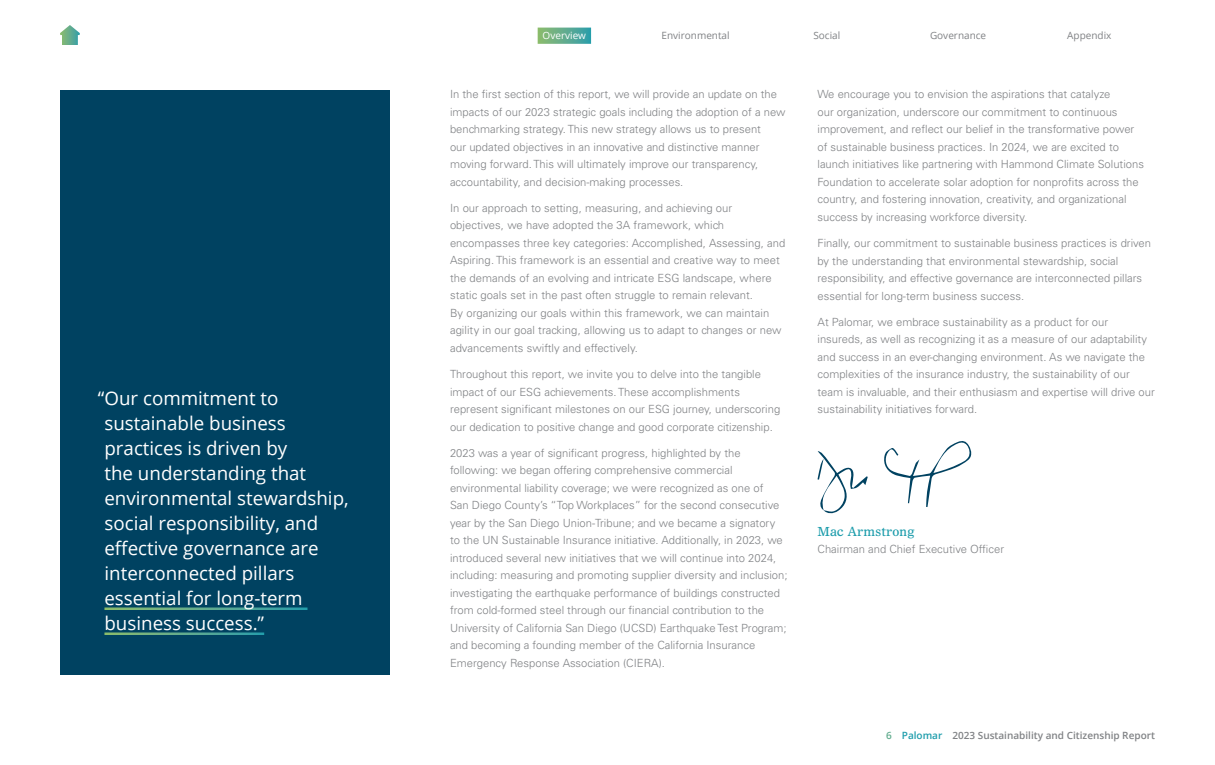
<style>
.page{position:relative;width:1215px;height:765px;background:#fff}
.page>*{position:absolute;margin:0;border:0;box-sizing:border-box;transform-origin:0 0}
.t1{font:18.75px/25px "Open Sans";color:#fff}
.t2{font:12.5px "Olympian LT Std";color:#1e9dac}
.t3{font:300 11.25px/17.5px "Univers LT Std";color:#808285}
.t4{font:600 10px "Open Sans";color:#808285}
.t5{font:10px "Open Sans";color:#808285}
.t6{font:10px "Open Sans";color:#fff}
.s1{color:#61ac8e}
.s2{color:#1e9dac}
</style>
<div class="page">
<div style="left:538px;top:28px;width:53px;height:16px;background:linear-gradient(to right,#8fbb6e,#309dac)"></div>
<svg style="left:60px;top:25px;width:20px;height:20px"></svg>
<div style="left:60px;top:90px;width:330px;height:585px;background:#004261"></div>
<hr style="left:104px;top:608px;width:204px;height:2px;background:#fff">
<hr style="left:104px;top:632px;width:160px;height:3px;background:#fff">
<svg style="left:884px;top:441px;width:88px;height:66px"></svg>
<svg style="left:817px;top:451px;width:51px;height:63px"></svg>
<p class="t1" style="left:104px;top:385px;width:246px;text-indent:-7px">“Our commitment to sustainable business practices is driven by<br>the understanding that environmental stewardship, social responsibility, and effective governance are interconnected pillars essential for long-term business success.”</p>
<p class="t6" style="left:543px;top:28px;width:45px">Overview</p>
<p class="t5" style="left:662px;top:28px;width:70px">Environmental</p>
<p class="t5" style="left:813px;top:28px;width:28px">Social</p>
<p class="t5" style="left:930px;top:28px;width:58px">Governance</p>
<p class="t5" style="left:1067px;top:28px;width:46px">Appendix</p>
<p class="t3" style="left:450px;top:85px;width:337px">In the first section of this report, we will provide an update on the impacts of our 2023 strategic goals including the adoption of a new benchmarking strategy. This new strategy allows us to present<br>our updated objectives in an innovative and distinctive manner moving forward. This will ultimately improve our transparency, accountability, and decision-making processes.</p>
<p class="t3" style="left:450px;top:199px;width:337px">In our approach to setting, measuring, and achieving our objectives, we have adopted the 3A framework, which encompasses three key categories: Accomplished, Assessing, and Aspiring. This framework is an essential and creative way to meet the demands of an evolving and intricate ESG landscape, where static goals set in the past often struggle to remain relevant.<br>By organizing our goals within this framework, we can maintain agility in our goal tracking, allowing us to adapt to changes or new advancements swiftly and effectively.</p>
<p class="t3" style="left:450px;top:365px;width:332px">Throughout this report, we invite you to delve into the tangible impact of our ESG achievements. These accomplishments represent significant milestones on our ESG journey, underscoring our dedication to positive change and good corporate citizenship.</p>
<p class="t3" style="left:450px;top:444px;width:339px">2023 was a year of significant progress, highlighted by the following: we began offering comprehensive commercial environmental liability coverage; we were recognized as one of<br>San Diego County’s “Top Workplaces” for the second consecutive year by the San Diego Union-Tribune; and we became a signatory to the UN Sustainable Insurance initiative. Additionally, in 2023, we introduced several new initiatives that we will continue into 2024, including: measuring and promoting supplier diversity and inclusion; investigating the earthquake performance of buildings constructed from cold-formed steel through our financial contribution to the University of California San Diego (UCSD) Earthquake Test Program; and becoming a founding member of the California Insurance Emergency Response Association (CIERA).</p>
<p class="t3" style="left:818px;top:86px;width:328px">We encourage you to envision the aspirations that catalyze<br>our organization, underscore our commitment to continuous improvement, and reflect our belief in the transformative power of sustainable business practices. In 2024, we are excited to launch initiatives like partnering with Hammond Climate Solutions Foundation to accelerate solar adoption for nonprofits across the country, and fostering innovation, creativity, and organizational success by increasing workforce diversity.</p>
<p class="t3" style="left:818px;top:234px;width:335px">Finally, our commitment to sustainable business practices is driven by the understanding that environmental stewardship, social responsibility, and effective governance are interconnected pillars essential for long-term business success.</p>
<p class="t3" style="left:818px;top:313px;width:339px">At Palomar, we embrace sustainability as a product for our insureds, as well as recognizing it as a measure of our adaptability and success in an ever-changing environment. As we navigate the complexities of the insurance industry, the sustainability of our team is invaluable, and their enthusiasm and expertise will drive our sustainability initiatives forward.</p>
<p class="t2" style="left:818px;top:523px;width:99px">Mac Armstrong</p>
<p class="t3" style="left:818px;top:540px;width:188px">Chairman and Chief Executive Officer</p>
<p class="t4" style="left:886px;top:728px;width:270px"><span class="s1">6</span> <span class="s2">Palomar</span> 2023 Sustainability and Citizenship Report</p>
</div>
